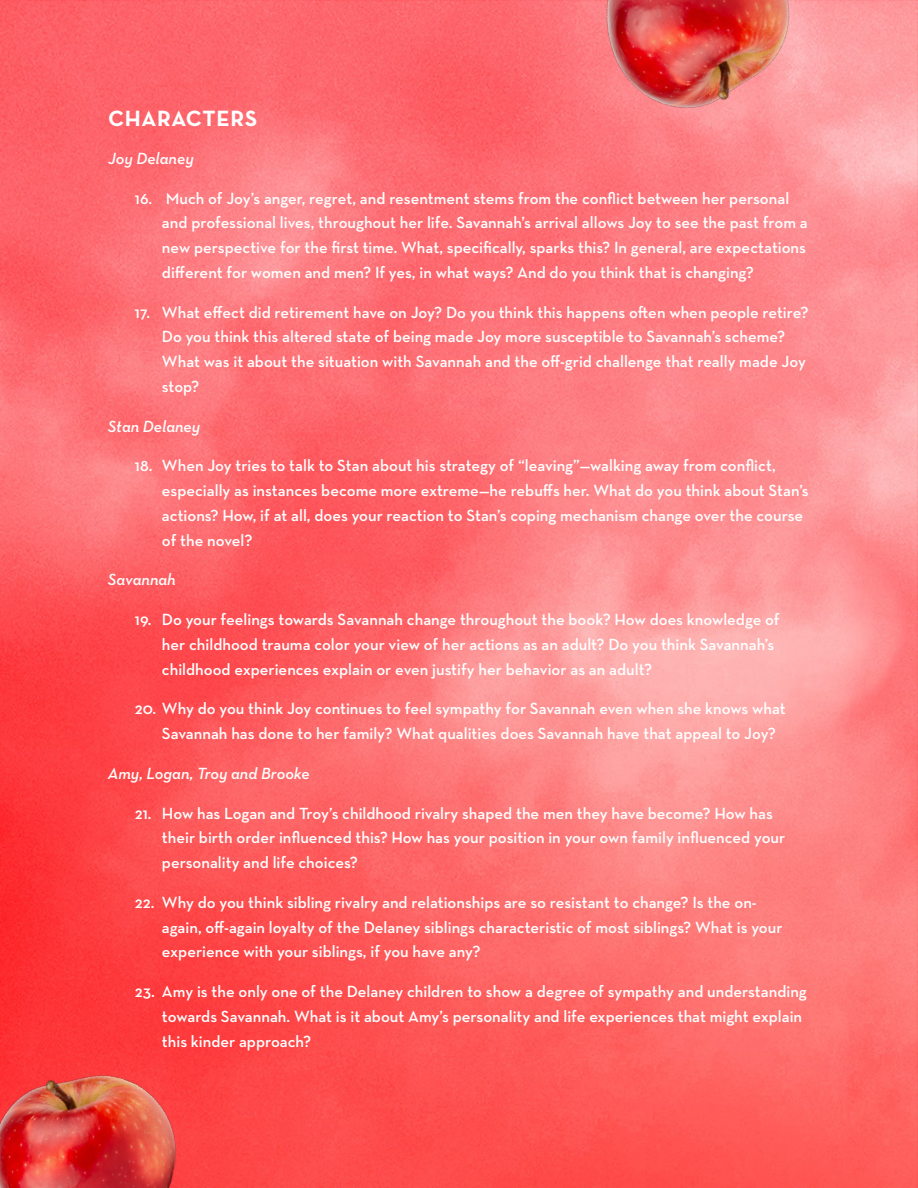
<style>
.page{position:relative;width:918px;height:1188px;background:#fff}
.page>*{position:absolute;margin:0;border:0;box-sizing:border-box;transform-origin:0 0}
.t1{font:700 22.5px "Neutraface Text";letter-spacing:.03em;color:#fff}
.t2{font:600 16.5px/24.8px "Neutraface Text";color:#fff}
.t3{font:italic 600 16.5px "Neutraface Text";color:#fff}
</style>
<div class="page">
<img style="left:0;top:0;width:918px;height:1188px">
<img style="left:479px;top:0;width:410px;height:238px">
<img style="left:0;top:942px;width:302px;height:246px">
<h1 class="t1" style="left:108px;top:103px;width:151px">CHARACTERS</h1>
<p class="t3" style="left:108px;top:148px;width:87px">Joy Delaney</p>
<p class="t2" style="left:162px;top:185px;width:647px;text-indent:-27px">16. Much of Joy’s anger, regret, and resentment stems from the conflict between her personal and professional lives, throughout her life. Savannah’s arrival allows Joy to see the past from a new perspective for the first time. What, specifically, sparks this? In general, are expectations different for women and men? If yes, in what ways? And do you think that is changing?</p>
<p class="t2" style="left:162px;top:299px;width:648px;text-indent:-27px">17. What effect did retirement have on Joy? Do you think this happens often when people retire?<br>Do you think this altered state of being made Joy more susceptible to Savannah’s scheme?<br>What was it about the situation with Savannah and the off-grid challenge that really made Joy stop?</p>
<p class="t3" style="left:108px;top:416px;width:94px">Stan Delaney</p>
<p class="t2" style="left:162px;top:453px;width:648px;text-indent:-27px">18. When Joy tries to talk to Stan about his strategy of “leaving”—walking away from conflict, especially as instances become more extreme—he rebuffs her. What do you think about Stan’s actions? How, if at all, does your reaction to Stan’s coping mechanism change over the course of the novel?</p>
<p class="t3" style="left:108px;top:569px;width:69px">Savannah</p>
<p class="t2" style="left:162px;top:607px;width:619px;text-indent:-27px">19. Do your feelings towards Savannah change throughout the book? How does knowledge of her childhood trauma color your view of her actions as an adult? Do you think Savannah’s childhood experiences explain or even justify her behavior as an adult?</p>
<p class="t2" style="left:162px;top:696px;width:625px;text-indent:-27px">20. Why do you think Joy continues to feel sympathy for Savannah even when she knows what<br>Savannah has done to her family? What qualities does Savannah have that appeal to Joy?</p>
<p class="t3" style="left:108px;top:763px;width:203px">Amy, Logan, Troy and Brooke</p>
<p class="t2" style="left:162px;top:800px;width:625px;text-indent:-27px">21. How has Logan and Troy’s childhood rivalry shaped the men they have become? How has their birth order influenced this? How has your position in your own family influenced your personality and life choices?</p>
<p class="t2" style="left:162px;top:890px;width:622px;text-indent:-27px">22. Why do you think sibling rivalry and relationships are so resistant to change? Is the on&shy;again, off-again loyalty of the Delaney siblings characteristic of most siblings? What is your experience with your siblings, if you have any?</p>
<p class="t2" style="left:162px;top:979px;width:646px;text-indent:-27px">23. Amy is the only one of the Delaney children to show a degree of sympathy and understanding towards Savannah. What is it about Amy’s personality and life experiences that might explain this kinder approach?</p>
</div>
